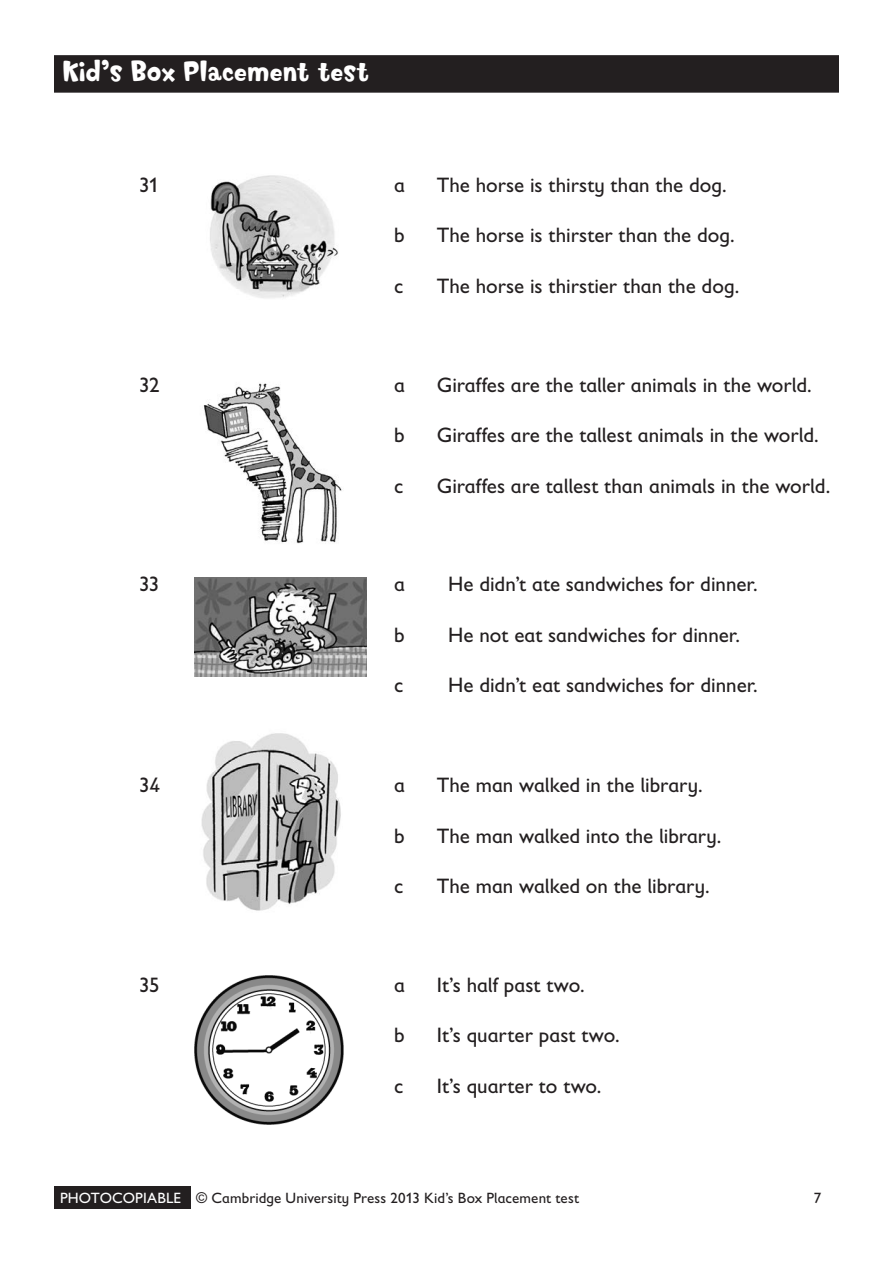
<style>
.page{position:relative;width:893px;height:1263px;background:#fff}
.page>*{position:absolute;margin:0;border:0;box-sizing:border-box;transform-origin:0 0}
.t1{font:27px "Softie";letter-spacing:-.005em;color:#fff}
.t2{font:21px "Gill Sans Infant Std";color:#231f20}
.t3{font:15px "Gill Sans Infant Std";letter-spacing:.01em;color:#231f20}
.t4{font:15px "Gill Sans Infant Std";letter-spacing:.01em;color:#fff}
</style>
<div class="page">
<div style="left:54px;top:55px;width:785px;height:38px;background:#231f20"></div>
<img style="left:210px;top:175px;width:128px;height:123px">
<div style="left:54px;top:1187px;width:136px;height:22px;background:#231f20"></div>
<img style="left:203px;top:383px;width:139px;height:161px">
<img style="left:194px;top:578px;width:173px;height:98px">
<img style="left:201px;top:733px;width:140px;height:178px">
<img style="left:194px;top:976px;width:149px;height:148px">
<p class="t1" style="left:63px;top:54px;width:308px">Kid’s Box Placement test</p>
<p class="t2" style="left:139px;top:173px;width:22px">31</p>
<p class="t2" style="left:394px;top:173px;width:12px">a</p>
<p class="t2" style="left:437px;top:173px;width:292px">The horse is thirsty than the dog.</p>
<p class="t2" style="left:394px;top:223px;width:12px">b</p>
<p class="t2" style="left:437px;top:223px;width:300px">The horse is thirster than the dog.</p>
<p class="t2" style="left:394px;top:274px;width:11px">c</p>
<p class="t2" style="left:437px;top:274px;width:304px">The horse is thirstier than the dog.</p>
<p class="t2" style="left:139px;top:373px;width:22px">32</p>
<p class="t2" style="left:394px;top:373px;width:12px">a</p>
<p class="t2" style="left:437px;top:373px;width:377px">Giraffes are the taller animals in the world.</p>
<p class="t2" style="left:394px;top:423px;width:12px">b</p>
<p class="t2" style="left:437px;top:423px;width:384px">Giraffes are the tallest animals in the world.</p>
<p class="t2" style="left:394px;top:474px;width:11px">c</p>
<p class="t2" style="left:437px;top:474px;width:395px">Giraffes are tallest than animals in the world.</p>
<p class="t2" style="left:139px;top:572px;width:22px">33</p>
<p class="t2" style="left:394px;top:572px;width:12px">a</p>
<p class="t2" style="left:448px;top:572px;width:311px">He didn’t ate sandwiches for dinner.</p>
<p class="t2" style="left:394px;top:623px;width:12px">b</p>
<p class="t2" style="left:448px;top:623px;width:293px">He not eat sandwiches for dinner.</p>
<p class="t2" style="left:394px;top:673px;width:11px">c</p>
<p class="t2" style="left:448px;top:673px;width:311px">He didn’t eat sandwiches for dinner.</p>
<p class="t2" style="left:139px;top:773px;width:22px">34</p>
<p class="t2" style="left:394px;top:773px;width:12px">a</p>
<p class="t2" style="left:437px;top:773px;width:268px">The man walked in the library.</p>
<p class="t2" style="left:394px;top:823px;width:12px">b</p>
<p class="t2" style="left:437px;top:823px;width:286px">The man walked into the library.</p>
<p class="t2" style="left:394px;top:874px;width:11px">c</p>
<p class="t2" style="left:437px;top:874px;width:275px">The man walked on the library.</p>
<p class="t2" style="left:139px;top:972px;width:22px">35</p>
<p class="t2" style="left:394px;top:972px;width:12px">a</p>
<p class="t2" style="left:437px;top:972px;width:149px">It’s half past two.</p>
<p class="t2" style="left:394px;top:1023px;width:12px">b</p>
<p class="t2" style="left:437px;top:1023px;width:184px">It’s quarter past two.</p>
<p class="t2" style="left:394px;top:1073px;width:11px">c</p>
<p class="t2" style="left:437px;top:1073px;width:166px">It’s quarter to two.</p>
<p class="t4" style="left:60px;top:1189px;width:123px">PHOTOCOPIABLE</p>
<p class="t3" style="left:196px;top:1189px;width:384px">© Cambridge University Press 2013 Kid’s Box Placement test</p>
<p class="t3" style="left:814px;top:1190px;width:9px">7</p>
</div>
